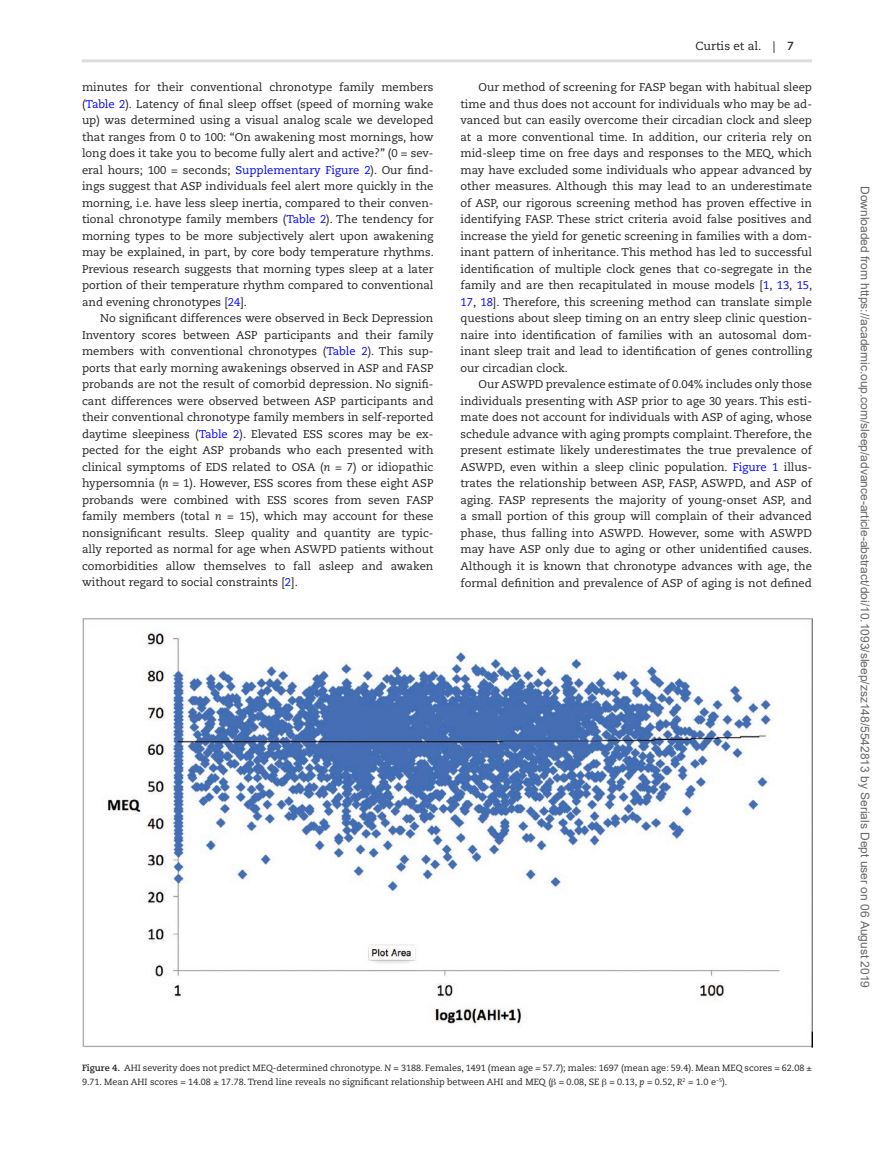
<style>
.page{position:relative;width:894px;height:1174px;background:#fff}
.page>*{position:absolute;margin:0;border:0;box-sizing:border-box;transform-origin:0 0}
.t1{font:12px "Arial";color:#666}
.t2{font:11.7px "Caecilia LT Std";color:#231f20}
.t3{font:11.25px/16.5px "Caecilia LT Std";color:#231f20;text-align:justify}
.t4{font:9px/13.5px "Caecilia LT Std";color:#231f20}
.s1{color:#00f}
.s2{font-style:italic}
.s3{font-weight:700}
.s4{font-family:"Gandhari Unicode"}
</style>
<div class="page">
<hr style="left:82px;top:59px;width:729px;height:3px;background:#dcdddf">
<img style="left:82px;top:618px;width:729px;height:429px">
<p class="t3" style="left:82px;top:79px;width:353px">minutes for their conventional chronotype family members (<span class="s1">Table 2</span>). Latency of final sleep offset (speed of morning wake up) was determined using a visual analog scale we developed that ranges from 0 to 100: “On awakening most mornings, how long does it take you to become fully alert and active?” (0 = sev&shy;eral hours; 100 = seconds; <span class="s1">Supplementary Figure 2</span>). Our find&shy;ings suggest that ASP individuals feel alert more quickly in the morning, i.e. have less sleep inertia, compared to their conven&shy;tional chronotype family members (<span class="s1">Table 2</span>). The tendency for morning types to be more subjectively alert upon awakening may be explained, in part, by core body temperature rhythms.<br>Previous research suggests that morning types sleep at a later portion of their temperature rhythm compared to conventional and evening chronotypes [<span class="s1">24</span>].</p>
<p class="t3" style="left:82px;top:310px;width:353px;text-indent:18px">No significant differences were observed in Beck Depression Inventory scores between ASP participants and their family members with conventional chronotypes (<span class="s1">Table 2</span>). This sup&shy;ports that early morning awakenings observed in ASP and FASP probands are not the result of comorbid depression. No signifi&shy;cant differences were observed between ASP participants and their conventional chronotype family members in self-reported daytime sleepiness (<span class="s1">Table 2</span>). Elevated ESS scores may be ex&shy;pected for the eight ASP probands who each presented with clinical symptoms of EDS related to OSA (<span class="s2">n</span> = 7) or idiopathic hypersomnia (<span class="s2">n</span> = 1). However, ESS scores from these eight ASP probands were combined with ESS scores from seven FASP family members (total <span class="s2">n</span> = 15), which may account for these nonsignificant results. Sleep quality and quantity are typic&shy;ally reported as normal for age when ASWPD patients without comorbidities allow themselves to fall asleep and awaken without regard to social constraints [<span class="s1">2</span>].</p>
<p class="t2" style="left:695px;top:40px;width:100px">Curtis et al. | <span class="s3">7</span></p>
<p class="t3" style="left:460px;top:79px;width:353px;text-indent:18px">Our method of screening for FASP began with habitual sleep time and thus does not account for individuals who may be ad&shy;vanced but can easily overcome their circadian clock and sleep at a more conventional time. In addition, our criteria rely on mid-sleep time on free days and responses to the MEQ, which may have excluded some individuals who appear advanced by other measures. Although this may lead to an underestimate of ASP, our rigorous screening method has proven effective in identifying FASP. These strict criteria avoid false positives and increase the yield for genetic screening in families with a dom&shy;inant pattern of inheritance. This method has led to successful identification of multiple clock genes that co-segregate in the family and are then recapitulated in mouse models [<span class="s1">1</span>, <span class="s1">13</span>, <span class="s1">15</span>, <span class="s1">17</span>, <span class="s1">18</span>]. Therefore, this screening method can translate simple questions about sleep timing on an entry sleep clinic question&shy;naire into identification of families with an autosomal dom&shy;inant sleep trait and lead to identification of genes controlling our circadian clock.</p>
<p class="t3" style="left:460px;top:376px;width:353px;text-indent:18px">Our ASWPD prevalence estimate of 0.04% includes only those individuals presenting with ASP prior to age 30 years. This esti&shy;mate does not account for individuals with ASP of aging, whose schedule advance with aging prompts complaint. Therefore, the present estimate likely underestimates the true prevalence of ASWPD, even within a sleep clinic population. <span class="s1">Figure 1</span> illus&shy;trates the relationship between ASP, FASP, ASWPD, and ASP of aging. FASP represents the majority of young-onset ASP, and a small portion of this group will complain of their advanced phase, thus falling into ASWPD. However, some with ASWPD may have ASP only due to aging or other unidentified causes.<br>Although it is known that chronotype advances with age, the formal definition and prevalence of ASP of aging is not defined</p>
<p class="t4" style="left:82px;top:1061px;width:731px"><span class="s3">Figure 4.</span> AHI severity does not predict MEQ-determined chronotype. <span class="s2">N</span> = 3188. Females, 1491 (mean age = 57.7); males: 1697 (mean age: 59.4). Mean MEQ scores = 62.08 ±<br>9.71. Mean AHI scores = 14.08 ± 17.78. Trend line reveals no significant relationship between AHI and MEQ (<span class="s4">β</span> = 0.08, SE <span class="s4">β</span> = 0.13, <span class="s2">p =</span> 0.52, <span class="s2">R</span><sup>2</sup> = 1.0 e<sup>−5</sup>).</p>
<p class="t1" style="left:869px;top:186px;width:803px;rotate:90deg">Downloaded from https://academic.oup.com/sleep/advance-article-abstract/doi/10.1093/sleep/zsz148/5542813 by Serials Dept user on 06 August 2019</p>
</div>
